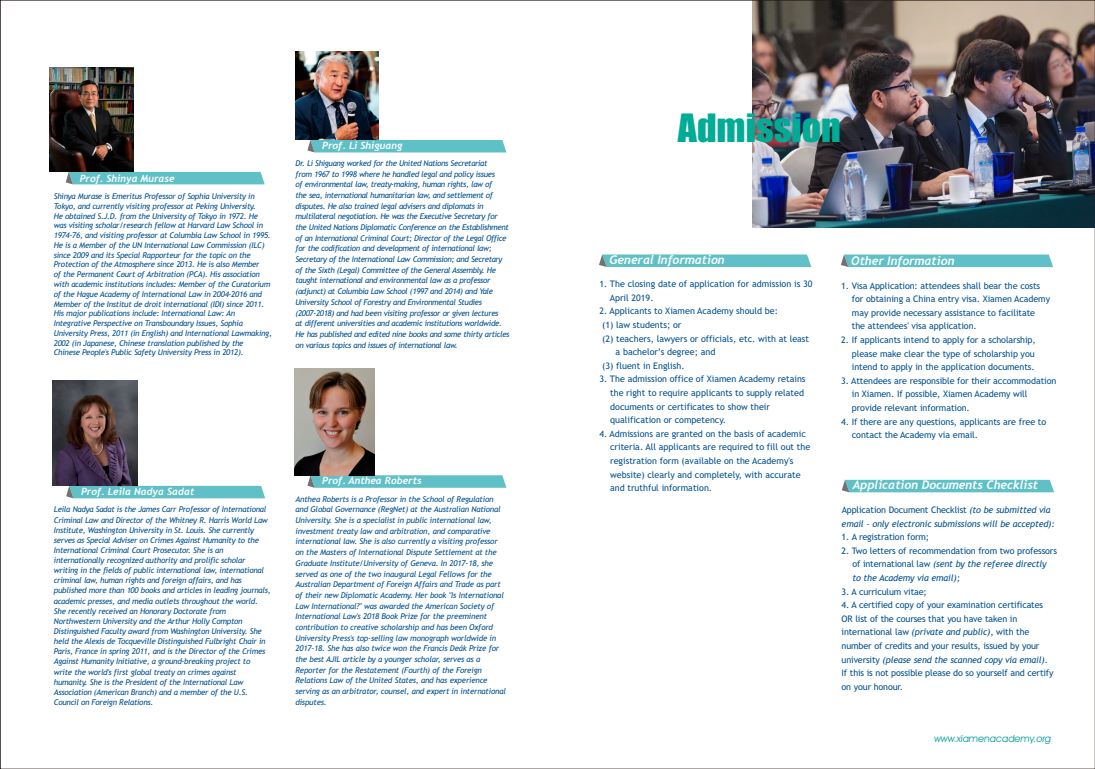
<style>
.page{position:relative;width:1095px;height:769px;background:#fff}
.page>*{position:absolute;margin:0;border:0;box-sizing:border-box;transform-origin:0 0}
.t1{font:36px "Impact";color:#00ac96;scale:1.05 1}
.t2{font:italic 700 12px "Trebuchet";color:#fff}
.t3{font:italic 700 10px "Trebuchet";color:#fff}
.t4{font:9.9px "Avant Garde IT Cby BT";color:#009e96}
.t5{font:9px/13.6px "Trebuchet MS";letter-spacing:-.01em;color:#00518f}
.t6{font:italic 9px/13.6px "Trebuchet MS";letter-spacing:-.015em;color:#00518f}
.t7{font:italic 8px/10.7px "Trebuchet MS";letter-spacing:-.03em;color:#00518f}
.s1{font-style:normal}
.s2{font-style:italic}
</style>
<div class="page">
<svg style="left:841px;top:254px;width:211px;height:13px;background:#68c3c8"></svg>
<svg style="left:599px;top:254px;width:212px;height:13px;background:#68c3c8"></svg>
<div style="left:307px;top:140px;width:199px;height:12px;background:#5fc1c7"></div>
<svg style="left:66px;top:485px;width:199px;height:13px;background:#67bfc5"></svg>
<div style="left:66px;top:172px;width:199px;height:12px;background:#5fc1c7"></div>
<svg style="left:842px;top:479px;width:211px;height:13px;background:#6bc4ca"></svg>
<img style="left:49px;top:68px;width:84px;height:104px">
<img style="left:52px;top:380px;width:86px;height:105px">
<img style="left:295px;top:52px;width:83px;height:88px">
<svg style="left:307px;top:475px;width:199px;height:12px;background:#64bec3"></svg>
<img style="left:294px;top:368px;width:81px;height:107px">
<img style="left:752px;top:2px;width:340px;height:226px">
<p class="t3" style="left:80px;top:174px;width:96px">Prof. Shinya Murase</p>
<p class="t7" style="left:54px;top:192px;width:220px;line-height:9.8px">Shinya Murase is Emeritus Professor of Sophia University in Tokyo, and currently visiting professor at Peking University.<br>He obtained S.J.D. from the University of Tokyo in 1972. He was visiting scholar/research fellow at Harvard Law School in 1974-76, and visiting professor at Columbia Law School in 1995.<br>He is a Member of the UN International Law Commission (ILC) since 2009 and its Special Rapporteur for the topic on the Protection of the Atmosphere since 2013. He is also Member<br>of the Permanent Court of Arbitration (PCA). His association with academic institutions includes: Member of the Curatorium of the Hague Academy of International Law in 2004-2016 and Member of the Institut de droit international (IDI) since 2011.<br>His major publications include: International Law: An Integrative Perspective on Transboundary Issues, Sophia University Press, 2011 (in English) and International Lawmaking, 2002 (in Japanese, Chinese translation published by the<br>Chinese People's Public Safety University Press in 2012).</p>
<p class="t3" style="left:322px;top:142px;width:82px">Prof. Li Shiguang</p>
<p class="t7" style="left:295px;top:158px;width:215px">Dr. Li Shiguang worked for the United Nations Secretariat<br>from 1967 to 1998 where he handled legal and policy issues<br>of environmental law, treaty-making, human rights, law of<br>the sea, international humanitarian law, and settlement of disputes. He also trained legal advisers and diplomats in multilateral negotiation. He was the Executive Secretary for the United Nations Diplomatic Conference on the Establishment of an International Criminal Court; Director of the Legal Office for the codification and development of international law; Secretary of the International Law Commission; and Secretary of the Sixth (Legal) Committee of the General Assembly. He taught international and environmental law as a professor (adjunct) at Columbia Law School (1997 and 2014) and Yale University School of Forestry and Environmental Studies (2007-2018) and had been visiting professor or given lectures<br>at different universities and academic institutions worldwide.<br>He has published and edited nine books and some thirty articles on various topics and issues of international law.</p>
<p class="t3" style="left:81px;top:487px;width:115px">Prof. Leila Nadya Sadat</p>
<p class="t7" style="left:54px;top:505px;width:218px;line-height:10.1px">Leila Nadya Sadat is the James Carr Professor of International Criminal Law and Director of the Whitney R. Harris World Law Institute, Washington University in St. Louis. She currently serves as Special Adviser on Crimes Against Humanity to the International Criminal Court Prosecutor. She is an internationally recognized authority and prolific scholar writing in the fields of public international law, international criminal law, human rights and foreign affairs, and has published more than 100 books and articles in leading journals, academic presses, and media outlets throughout the world.<br>She recently received an Honorary Doctorate from Northwestern University and the Arthur Holly Compton Distinguished Faculty award from Washington University. She held the Alexis de Tocqueville Distinguished Fulbright Chair in Paris, France in spring 2011, and is the Director of the Crimes Against Humanity Initiative, a ground-breaking project to<br>write the world's first global treaty on crimes against humanity. She is the President of the International Law Association (American Branch) and a member of the U.S.<br>Council on Foreign Relations.</p>
<p class="t3" style="left:322px;top:476px;width:101px">Prof. Anthea Roberts</p>
<p class="t7" style="left:295px;top:494px;width:212px">Anthea Roberts is a Professor in the School of Regulation and Global Governance (RegNet) at the Australian National University. She is a specialist in public international law, investment treaty law and arbitration, and comparative international law. She is also currently a visiting professor on the Masters of International Dispute Settlement at the Graduate Institute/University of Geneva. In 2017-18, she served as one of the two inaugural Legal Fellows for the Australian Department of Foreign Affairs and Trade as part of their new Diplomatic Academy. Her book "Is International Law International?" was awarded the American Society of International Law's 2018 Book Prize for the preeminent contribution to creative scholarship and has been Oxford University Press's top-selling law monograph worldwide in 2017-18. She has also twice won the Francis Deák Prize for the best AJIL article by a younger scholar, serves as a Reporter for the Restatement (Fourth) of the Foreign Relations Law of the United States, and has experience serving as an arbitrator, counsel, and expert in international disputes.</p>
<h1 class="t1" style="left:677px;top:114px;width:157px">Admission</h1>
<h2 class="t2" style="left:609px;top:255px;width:117px">General Information</h2>
<h2 class="t2" style="left:851px;top:256px;width:105px">Other Information</h2>
<p class="t5" style="left:609px;top:278px;width:204px;text-indent:-10px">1. The closing date of application for admission is 30<br>April 2019.</p>
<p class="t5" style="left:599px;top:305px;width:180px">2. Applicants to Xiamen Academy should be:</p>
<p class="t5" style="left:602px;top:318px;width:81px">(1) law students; or</p>
<p class="t5" style="left:602px;top:332px;width:209px">(2) teachers, lawyers or officials, etc. with at least</p>
<p class="t5" style="left:615px;top:346px;width:101px">a bachelor’s degree; and</p>
<p class="t5" style="left:602px;top:359px;width:84px">(3) fluent in English.</p>
<p class="t5" style="left:610px;top:373px;width:197px;text-indent:-11px">3. The admission office of Xiamen Academy retains the right to require applicants to supply related documents or certificates to show their qualification or competency.</p>
<p class="t5" style="left:610px;top:427px;width:201px;text-indent:-11px">4. Admissions are granted on the basis of academic criteria. All applicants are required to fill out the registration form (available on the Academy's website) clearly and completely, with accurate and truthful information.</p>
<p class="t5" style="left:851px;top:279px;width:200px;text-indent:-11px">1. Visa Application: attendees shall bear the costs for obtaining a China entry visa. Xiamen Academy may provide necessary assistance to facilitate the attendees' visa application.</p>
<p class="t5" style="left:851px;top:333px;width:185px;text-indent:-11px">2. If applicants intend to apply for a scholarship, please make clear the type of scholarship you intend to apply in the application documents.</p>
<p class="t5" style="left:851px;top:374px;width:206px;text-indent:-11px">3. Attendees are responsible for their accommodation in Xiamen. If possible, Xiamen Academy will provide relevant information.</p>
<p class="t5" style="left:851px;top:415px;width:196px;text-indent:-11px">4. If there are any questions, applicants are free to contact the Academy via email.</p>
<h2 class="t2" style="left:852px;top:480px;width:187px">Application Documents Checklist</h2>
<p class="t6" style="left:841px;top:503px;width:214px"><span class="s1">Application Document Checklist</span> (to be submitted via email – only electronic submissions will be accepted):</p>
<p class="t5" style="left:841px;top:530px;width:89px">1. A registration form;</p>
<p class="t5" style="left:852px;top:544px;width:206px;text-indent:-11px">2. Two letters of recommendation from two professors of international law <span class="s2">(sent by the referee directly to the Academy via email);</span></p>
<p class="t5" style="left:841px;top:585px;width:87px">3. A curriculum vitae;</p>
<p class="t5" style="left:841px;top:598px;width:213px">4. A certified copy of your examination certificates OR list of the courses that you have taken in international law <span class="s2">(private and public)</span>, with the number of credits and your results, issued by your university <span class="s2">(please send the scanned copy via email)</span>.<br>If this is not possible please do so yourself and certify on your honour.</p>
<p class="t4" style="left:933px;top:734px;width:120px">www.xiamenacademy.org</p>
</div>
